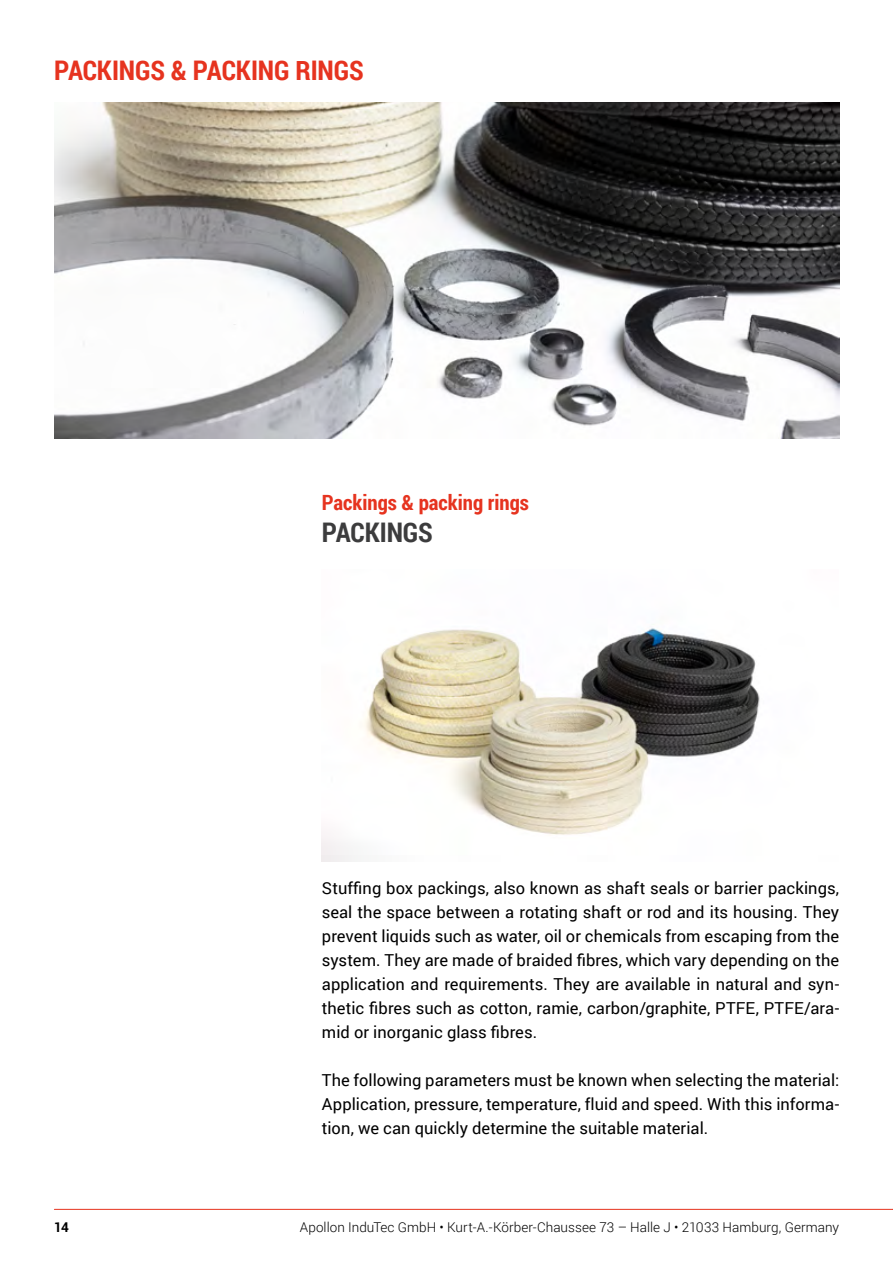
<style>
.page{position:relative;width:893px;height:1263px;background:#fff}
.page>*{position:absolute;margin:0;border:0;box-sizing:border-box;transform-origin:0 0}
.t1{font:700 27px "Roboto Condensed";letter-spacing:-.01em;color:#e6331f}
.t2{font:700 27px "Roboto Condensed";letter-spacing:-.01em;color:#3c3c3d}
.t3{font:700 21px "Roboto Condensed";color:#e6331f}
.t4{font:16.5px/24px "Roboto";letter-spacing:.005em;color:#000;text-align:justify}
.t5{font:300 13.5px "Roboto";letter-spacing:.005em;color:#000}
.t6{font:700 13.5px "Roboto";color:#000}
</style>
<div class="page">
<hr style="left:54px;top:1209px;width:839px;height:1px;background:#e6331f">
<img style="left:322px;top:628px;width:438px;height:234px">
<img style="left:54px;top:102px;width:785px;height:336px">
<h1 class="t1" style="left:54px;top:51px;width:311px">PACKINGS &amp; PACKING RINGS</h1>
<p class="t3" style="left:322px;top:488px;width:209px">Packings &amp; packing rings</p>
<h1 class="t2" style="left:322px;top:514px;width:113px">PACKINGS</h1>
<p class="t4" style="left:322px;top:876px;width:519px">Stuffing box packings, also known as shaft seals or barrier packings, seal the space between a rotating shaft or rod and its housing. They prevent liquids such as water, oil or chemicals from escaping from the system. They are made of braided fibres, which vary depending on the application and requirements. They are available in natural and syn&shy;thetic fibres such as cotton, ramie, carbon/graphite, PTFE, PTFE/ara&shy;mid or inorganic glass fibres.</p>
<p class="t4" style="left:322px;top:1068px;width:519px">The following parameters must be known when selecting the material:<br>Application, pressure, temperature, fluid and speed. With this informa&shy;tion, we can quickly determine the suitable material.</p>
<p class="t6" style="left:54px;top:1217px;width:16px">14</p>
<p class="t5" style="left:300px;top:1217px;width:541px">Apollon InduTec GmbH • Kurt-A.-Körber-Chaussee 73 – Halle J • 21033 Hamburg, Germany</p>
</div>
